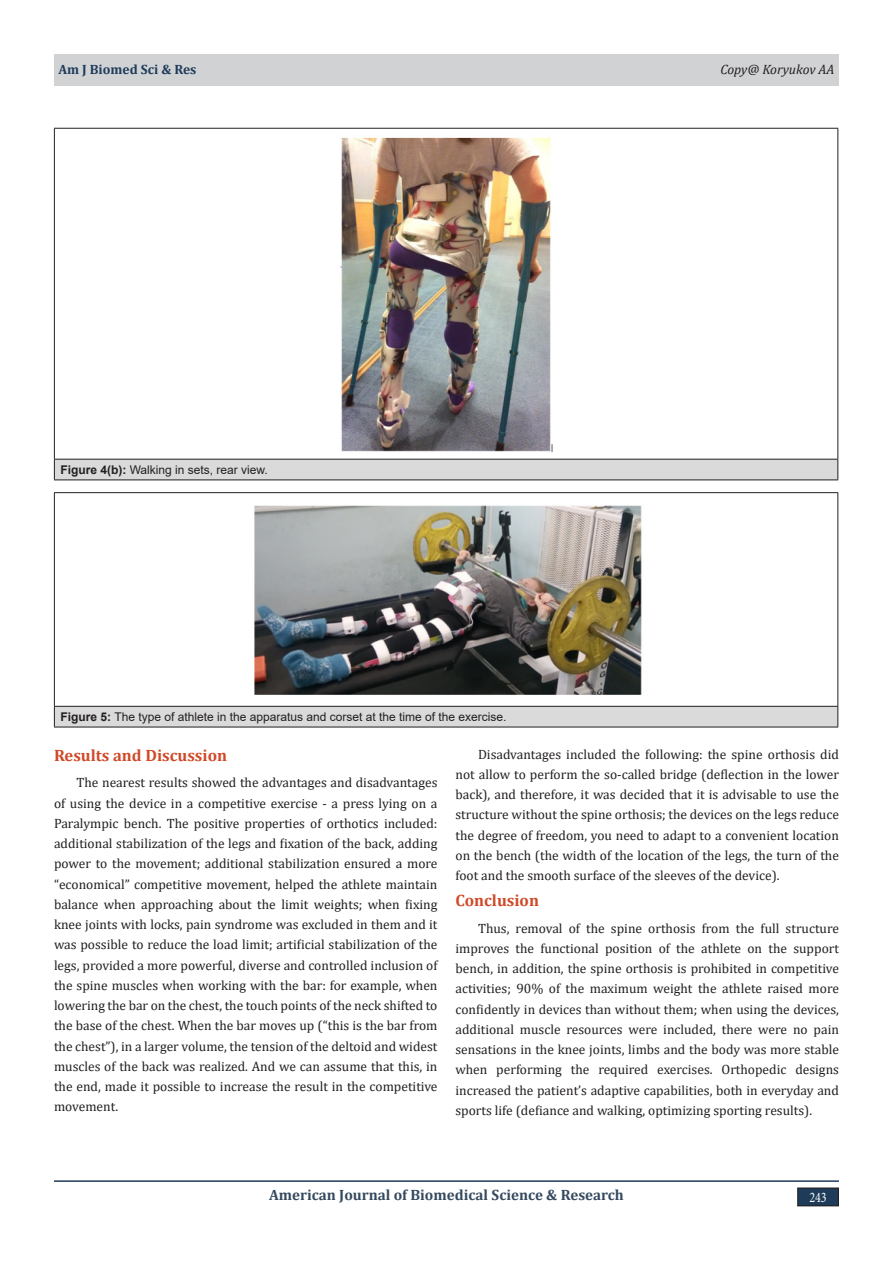
<style>
.page{position:relative;width:893px;height:1263px;background:#fff}
.page>*{position:absolute;margin:0;border:0;box-sizing:border-box;transform-origin:0 0}
.t1{font:700 16.5px "Cambria";color:#d04927}
.t2{font:700 15px "Cambria";color:#34495e}
.t3{font:14.7px "Minion Pro";color:#fff;scale:.83 1}
.t4{font:13.5px/20.2px "Cambria";color:#231f20;text-align:justify}
.t5{font:700 13.5px "Cambria";color:#1e3c5a}
.t6{font:italic 13.5px "Cambria";color:#231f20}
.t7{font:12px "Arial";color:#231f20}
.s1{font-weight:700}
</style>
<div class="page">
<hr style="left:54px;top:1180px;width:785px;height:2px;background:#1e3c5a">
<div style="left:54px;top:54px;width:785px;height:31px;background:#d1d2d4"></div>
<div style="left:798px;top:1188px;width:40px;height:18px;background:#1e3c5a"></div>
<div style="left:797px;top:1187px;width:42px;height:19px;border:1px solid #231f20"></div>
<div style="left:54px;top:459px;width:784px;height:21px;background:#dadada"></div>
<hr style="left:54px;top:128px;width:784px;height:1px;background:#231f20">
<hr style="left:54px;top:129px;width:1px;height:330px;background:#231f20">
<hr style="left:837px;top:129px;width:1px;height:330px;background:#231f20">
<hr style="left:54px;top:459px;width:784px;height:1px;background:#231f20">
<svg style="left:54px;top:459px;width:1px;height:20px"></svg>
<svg style="left:837px;top:459px;width:1px;height:20px"></svg>
<hr style="left:54px;top:479px;width:784px;height:1px;background:#231f20">
<img style="left:340px;top:137px;width:212px;height:315px">
<div style="left:54px;top:706px;width:784px;height:21px;background:#dadada"></div>
<hr style="left:54px;top:492px;width:784px;height:1px;background:#231f20">
<hr style="left:54px;top:493px;width:1px;height:213px;background:#231f20">
<hr style="left:837px;top:493px;width:1px;height:213px;background:#231f20">
<hr style="left:54px;top:706px;width:784px;height:1px;background:#231f20">
<svg style="left:54px;top:707px;width:1px;height:20px"></svg>
<svg style="left:837px;top:707px;width:1px;height:20px"></svg>
<hr style="left:54px;top:727px;width:784px;height:1px;background:#231f20">
<img style="left:254px;top:505px;width:388px;height:190px">
<p class="t5" style="left:58px;top:59px;width:139px">Am J Biomed Sci &amp; Res</p>
<p class="t6" style="left:720px;top:59px;width:116px">Copy@ Koryukov AA</p>
<p class="t7" style="left:60px;top:461px;width:209px"><span class="s1">Figure 4(b):</span> Walking in sets, rear view.</p>
<p class="t7" style="left:60px;top:708px;width:448px"><span class="s1">Figure 5:</span> The type of athlete in the apparatus and corset at the time of the exercise.</p>
<p class="t1" style="left:54px;top:744px;width:175px">Results and Discussion</p>
<p class="t4" style="left:54px;top:772px;width:385px;text-indent:22px">The nearest results showed the advantages and disadvantages of using the device in a competitive exercise - a press lying on a Paralympic bench. The positive properties of orthotics included: additional stabilization of the legs and fixation of the back, adding power to the movement; additional stabilization ensured a more “economical” competitive movement, helped the athlete maintain balance when approaching about the limit weights; when fixing knee joints with locks, pain syndrome was excluded in them and it was possible to reduce the load limit; artificial stabilization of the legs, provided a more powerful, diverse and controlled inclusion of the spine muscles when working with the bar: for example, when lowering the bar on the chest, the touch points of the neck shifted to the base of the chest. When the bar moves up (“this is the bar from the chest”), in a larger volume, the tension of the deltoid and widest muscles of the back was realized. And we can assume that this, in the end, made it possible to increase the result in the competitive movement.</p>
<p class="t4" style="left:455px;top:744px;width:385px;text-indent:22px">Disadvantages included the following: the spine orthosis did not allow to perform the so-called bridge (deflection in the lower back), and therefore, it was decided that it is advisable to use the structure without the spine orthosis; the devices on the legs reduce the degree of freedom, you need to adapt to a convenient location on the bench (the width of the location of the legs, the turn of the foot and the smooth surface of the sleeves of the device).</p>
<p class="t1" style="left:455px;top:889px;width:85px">Conclusion</p>
<p class="t4" style="left:455px;top:918px;width:385px;text-indent:22px">Thus, removal of the spine orthosis from the full structure improves the functional position of the athlete on the support bench, in addition, the spine orthosis is prohibited in competitive activities; 90% of the maximum weight the athlete raised more confidently in devices than without them; when using the devices, additional muscle resources were included, there were no pain sensations in the knee joints, limbs and the body was more stable when performing the required exercises. Orthopedic designs increased the patient’s adaptive capabilities, both in everyday and sports life (defiance and walking, optimizing sporting results).</p>
<p class="t2" style="left:269px;top:1184px;width:356px">American Journal of Biomedical Science &amp; Research</p>
<p class="t3" style="left:809px;top:1188px;width:23px">243</p>
</div>
